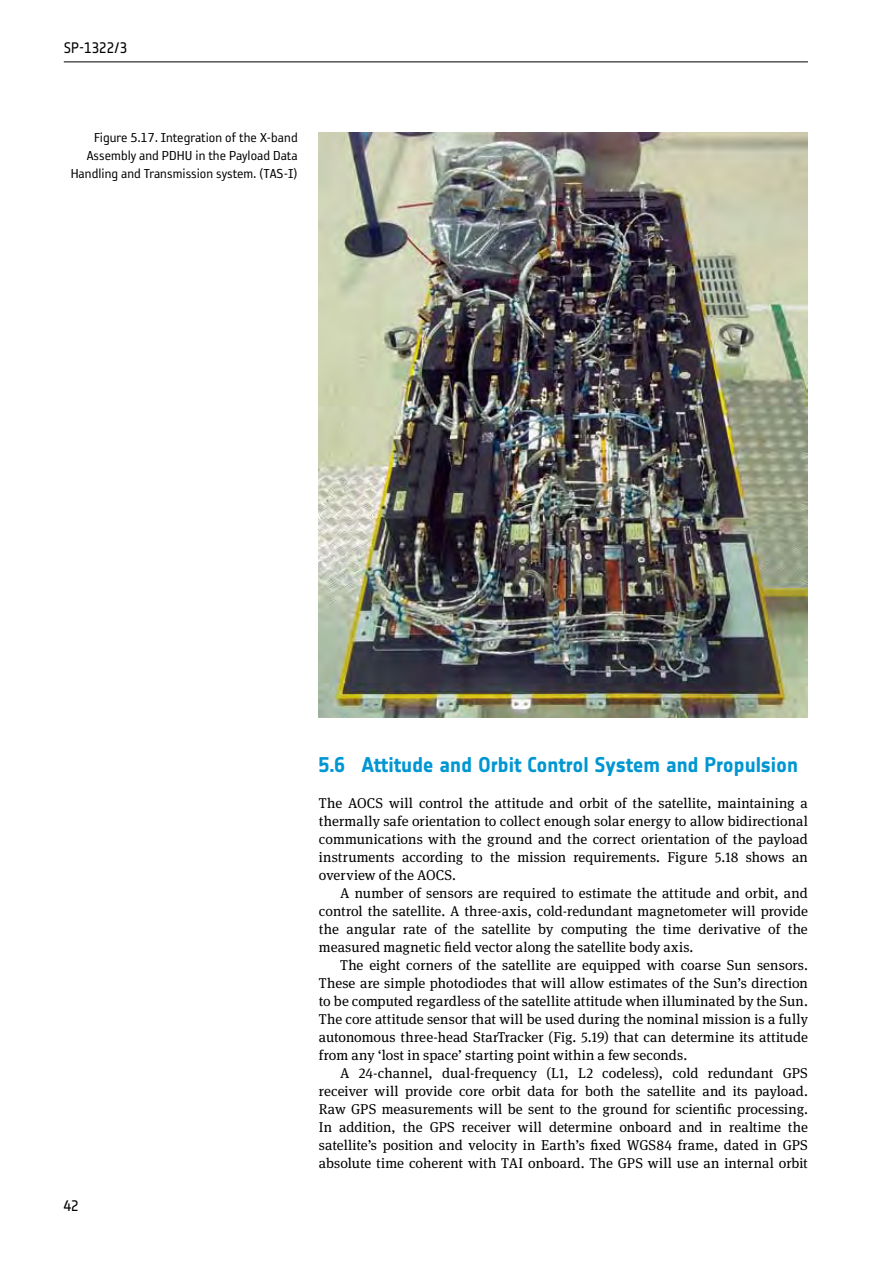
<style>
.page{position:relative;width:893px;height:1263px;background:#fff}
.page>*{position:absolute;margin:0;border:0;box-sizing:border-box;transform-origin:0 0}
.t1{font:700 21px "Notes Esa";letter-spacing:-.005em;color:#0096d2}
.t2{font:15px/18px "Reykjavik One OT A Gauge";color:#000;text-align:right}
.t3{font:15px "Notes Esa";color:#000}
.t4{font:14.25px "Meta Serif OT";letter-spacing:.005em;color:#000}
</style>
<div class="page">
<hr style="left:64px;top:62px;width:744px;height:1px;background:#000">
<img style="left:319px;top:132px;width:489px;height:586px">
<p class="t3" style="left:64px;top:39px;width:65px">SP-1322/3</p>
<p class="t2" style="left:71px;top:128px;width:228px">Figure 5.17. Integration of the X‑band<br>Assembly and PDHU in the Payload Data<br>Handling and Transmission system. (TAS-I)</p>
<p class="t3" style="left:64px;top:1197px;width:16px">42</p>
<p class="t1" style="left:319px;top:752px;width:481px">5.6 Attitude and Orbit Control System and Propulsion</p>
<p class="t4" style="left:319px;top:795px;width:490px">The AOCS will control the attitude and orbit of the satellite, maintaining a</p>
<p class="t4" style="left:319px;top:813px;width:490px">thermally safe orientation to collect enough solar energy to allow bidirectional</p>
<p class="t4" style="left:319px;top:831px;width:490px">communications with the ground and the correct orientation of the payload</p>
<p class="t4" style="left:319px;top:849px;width:490px">instruments according to the mission requirements. Figure 5.18 shows an</p>
<p class="t4" style="left:319px;top:867px;width:139px">overview of the AOCS.</p>
<p class="t4" style="left:340px;top:885px;width:469px">A number of sensors are required to estimate the attitude and orbit, and</p>
<p class="t4" style="left:319px;top:903px;width:491px">control the satellite. A three-axis, cold-redundant magnetometer will provide</p>
<p class="t4" style="left:319px;top:921px;width:490px">the angular rate of the satellite by computing the time derivative of the</p>
<p class="t4" style="left:319px;top:939px;width:376px">measured magnetic field vector along the satellite body axis.</p>
<p class="t4" style="left:340px;top:957px;width:469px">The eight corners of the satellite are equipped with coarse Sun sensors.</p>
<p class="t4" style="left:319px;top:975px;width:490px">These are simple photodiodes that will allow estimates of the Sun’s direction</p>
<p class="t4" style="left:319px;top:993px;width:490px">to be computed regardless of the satellite attitude when illuminated by the Sun.</p>
<p class="t4" style="left:319px;top:1011px;width:490px">The core attitude sensor that will be used during the nominal mission is a fully</p>
<p class="t4" style="left:319px;top:1029px;width:490px">autonomous three-head StarTracker (Fig. 5.19) that can determine its attitude</p>
<p class="t4" style="left:319px;top:1047px;width:370px">from any ‘lost in space’ starting point within a few seconds.</p>
<p class="t4" style="left:340px;top:1065px;width:469px">A 24-channel, dual-frequency (L1, L2 codeless), cold redundant GPS</p>
<p class="t4" style="left:319px;top:1083px;width:490px">receiver will provide core orbit data for both the satellite and its payload.</p>
<p class="t4" style="left:319px;top:1101px;width:490px">Raw GPS measurements will be sent to the ground for scientific processing.</p>
<p class="t4" style="left:319px;top:1119px;width:490px">In addition, the GPS receiver will determine onboard and in realtime the</p>
<p class="t4" style="left:319px;top:1137px;width:490px">satellite’s position and velocity in Earth’s fixed WGS84 frame, dated in GPS</p>
<p class="t4" style="left:319px;top:1155px;width:490px">absolute time coherent with TAI onboard. The GPS will use an internal orbit</p>
</div>
